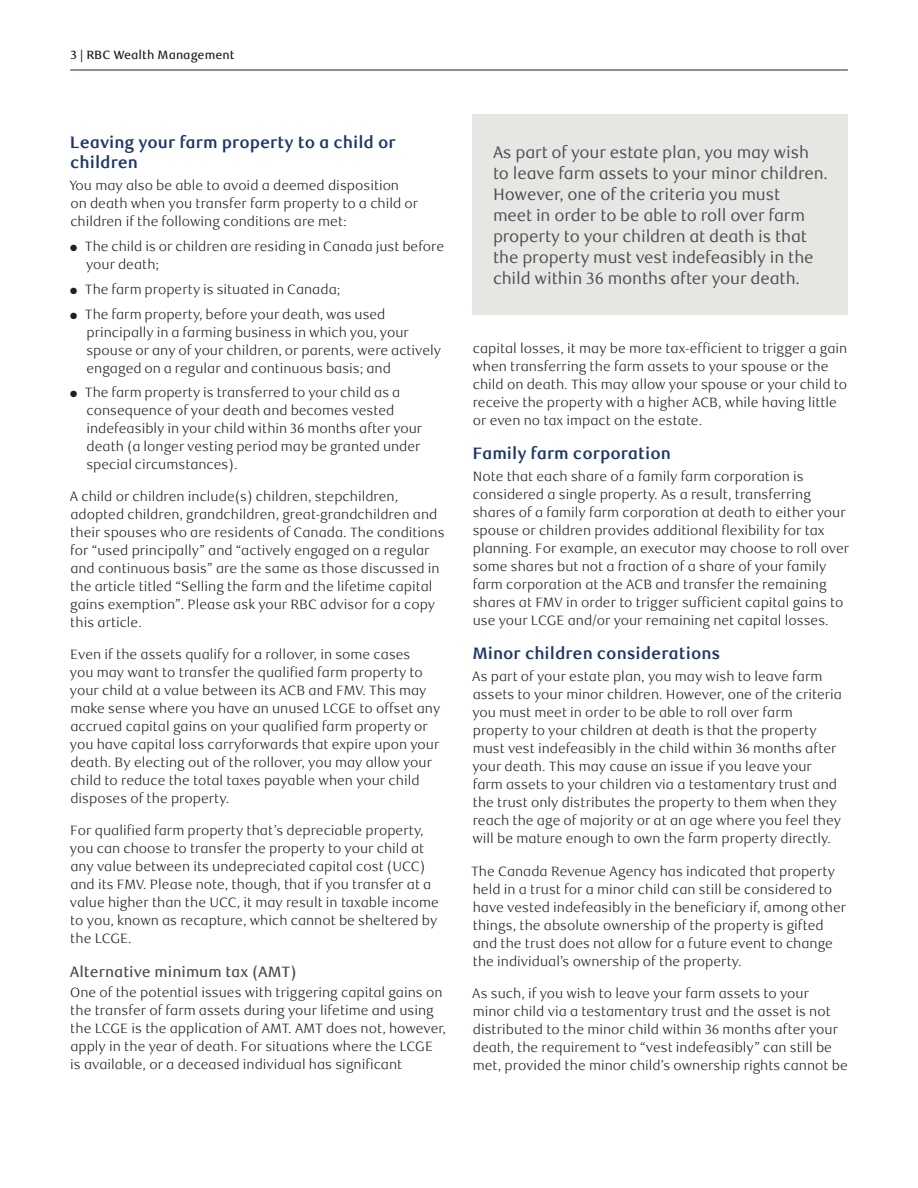
<style>
.page{position:relative;width:918px;height:1188px;background:#fff}
.page>*{position:absolute;margin:0;border:0;box-sizing:border-box;transform-origin:0 0}
.t1{font:16.5px/21px "RBC Text";letter-spacing:-.01em;color:#484e54}
._4-Text_Headline{font:700 16.5px/19.5px "RBC Text";color:#1c366c}
._6-Subhead_L1{font:500 15px "RBC Text";color:#484e54}
._5-Body_Copy{font:300 13.5px/18px "RBC Text";color:#231f20}
.t2{font:500 12px "RBC Text";color:#231f20}
</style>
<div class="page">
<hr style="left:70px;top:70px;width:778px;height:1px;background:#231f20">
<div style="left:473px;top:114px;width:375px;height:201px;background:#e8e6e3"></div>
<p class="t2" style="left:71px;top:47px;width:165px">3 | RBC Wealth Management</p>
<h2 class="_4-Text_Headline" style="left:70px;top:133px;width:327px">Leaving your farm property to a child or children</h2>
<p class="_5-Body_Copy" style="left:69px;top:177px;width:350px">You may also be able to avoid a deemed disposition on death when you transfer farm property to a child or children if the following conditions are met:</p>
<p class="_5-Body_Copy" style="left:86px;top:238px;width:360px;text-indent:-16px">● The child is or children are residing in Canada just before your death;</p>
<p class="_5-Body_Copy" style="left:70px;top:280px;width:272px">● The farm property is situated in Canada;</p>
<p class="_5-Body_Copy" style="left:86px;top:305px;width:356px;text-indent:-16px">● The farm property, before your death, was used principally in a farming business in which you, your spouse or any of your children, or parents, were actively engaged on a regular and continuous basis; and</p>
<p class="_5-Body_Copy" style="left:86px;top:384px;width:337px;text-indent:-16px">● The farm property is transferred to your child as a consequence of your death and becomes vested indefeasibly in your child within 36 months after your death (a longer vesting period may be granted under special circumstances).</p>
<p class="_5-Body_Copy" style="left:70px;top:487px;width:376px">A child or children include(s) children, stepchildren, adopted children, grandchildren, great-grandchildren and their spouses who are residents of Canada. The conditions for “used principally” and “actively engaged on a regular and continuous basis” are the same as those discussed in the article titled “Selling the farm and the lifetime capital gains exemption”. Please ask your RBC advisor for a copy this article.</p>
<p class="_5-Body_Copy" style="left:70px;top:646px;width:372px">Even if the assets qualify for a rollover, in some cases<br>you may want to transfer the qualified farm property to your child at a value between its ACB and FMV. This may make sense where you have an unused LCGE to offset any accrued capital gains on your qualified farm property or you have capital loss carryforwards that expire upon your death. By electing out of the rollover, you may allow your child to reduce the total taxes payable when your child disposes of the property.</p>
<p class="_5-Body_Copy" style="left:70px;top:822px;width:370px">For qualified farm property that’s depreciable property, you can choose to transfer the property to your child at any value between its undepreciated capital cost (UCC) and its FMV. Please note, though, that if you transfer at a value higher than the UCC, it may result in taxable income to you, known as recapture, which cannot be sheltered by the LCGE.</p>
<h3 class="_6-Subhead_L1" style="left:70px;top:963px;width:228px">Alternative minimum tax (AMT)</h3>
<p class="_5-Body_Copy" style="left:70px;top:984px;width:378px">One of the potential issues with triggering capital gains on the transfer of farm assets during your lifetime and using the LCGE is the application of AMT. AMT does not, however, apply in the year of death. For situations where the LCGE is available, or a deceased individual has significant</p>
<p class="t1" style="left:493px;top:142px;width:336px">As part of your estate plan, you may wish to leave farm assets to your minor children.<br>However, one of the criteria you must<br>meet in order to be able to roll over farm property to your children at death is that the property must vest indefeasibly in the child within 36 months after your death.</p>
<p class="_5-Body_Copy" style="left:473px;top:340px;width:376px">capital losses, it may be more tax-efficient to trigger a gain when transferring the farm assets to your spouse or the child on death. This may allow your spouse or your child to receive the property with a higher ACB, while having little or even no tax impact on the estate.</p>
<h2 class="_4-Text_Headline" style="left:472px;top:444px;width:200px">Family farm corporation</h2>
<p class="_5-Body_Copy" style="left:473px;top:468px;width:378px">Note that each share of a family farm corporation is considered a single property. As a result, transferring shares of a family farm corporation at death to either your spouse or children provides additional flexibility for tax planning. For example, an executor may choose to roll over some shares but not a fraction of a share of your family farm corporation at the ACB and transfer the remaining shares at FMV in order to trigger sufficient capital gains to use your LCGE and/or your remaining net capital losses.</p>
<h2 class="_4-Text_Headline" style="left:473px;top:644px;width:249px">Minor children considerations</h2>
<p class="_5-Body_Copy" style="left:472px;top:668px;width:371px">As part of your estate plan, you may wish to leave farm assets to your minor children. However, one of the criteria you must meet in order to be able to roll over farm property to your children at death is that the property must vest indefeasibly in the child within 36 months after your death. This may cause an issue if you leave your farm assets to your children via a testamentary trust and the trust only distributes the property to them when they reach the age of majority or at an age where you feel they will be mature enough to own the farm property directly.</p>
<p class="_5-Body_Copy" style="left:471px;top:862px;width:377px">The Canada Revenue Agency has indicated that property held in a trust for a minor child can still be considered to have vested indefeasibly in the beneficiary if, among other things, the absolute ownership of the property is gifted and the trust does not allow for a future event to change the individual’s ownership of the property.</p>
<p class="_5-Body_Copy" style="left:472px;top:985px;width:377px">As such, if you wish to leave your farm assets to your minor child via a testamentary trust and the asset is not distributed to the minor child within 36 months after your death, the requirement to “vest indefeasibly” can still be met, provided the minor child’s ownership rights cannot be</p>
</div>
